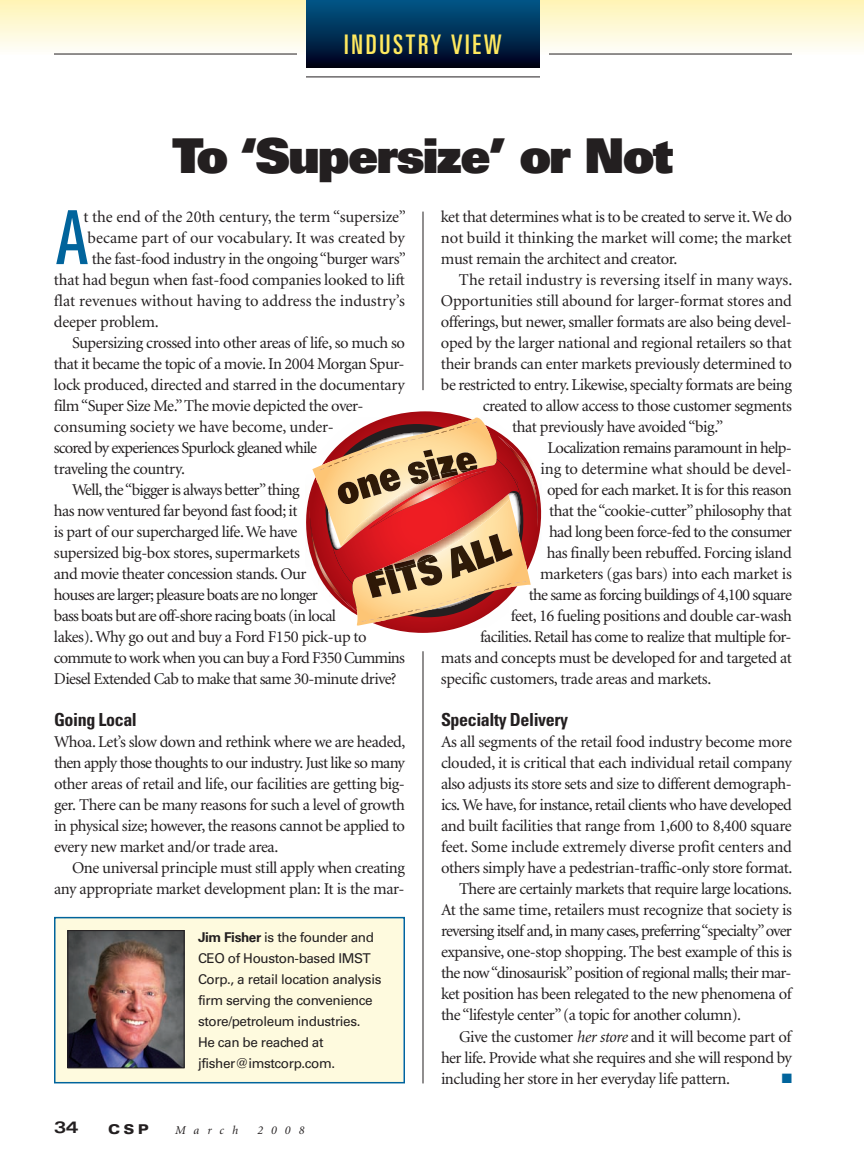
<style>
.page{position:relative;width:864px;height:1175px;background:#fff}
.page>*{position:absolute;margin:0;border:0;box-sizing:border-box;transform-origin:0 0}
.t1{font:ultra-condensed 74.7px "Univers";color:#01649c}
.t2{font:900 48px "Univers";letter-spacing:-.035em;color:#231f20}
.t3{font:ultra-condensed 27px "Univers";letter-spacing:.105em;color:#ffe95f}
.t4{font:700 condensed 18px "Univers";letter-spacing:-.025em;color:#231f20}
.t5{font:16.5px/21px "Minion";letter-spacing:-.03em;color:#231f20;text-align:justify}
.t6{font:16.5px "Minion";letter-spacing:-.05em;color:#231f20}
.t7{font:16.5px "Minion";color:#231f20}
.t8{font:16.5px "Minion";letter-spacing:-.01em;color:#231f20}
.t9{font:16.5px "Minion";letter-spacing:-.005em;color:#231f20}
.t10{font:16.5px "Minion";letter-spacing:.005em;color:#231f20}
.t11{font:16.5px "Minion";letter-spacing:-.055em;color:#231f20}
.t12{font:700 expanded 16.5px "Univers";color:#231f20}
.t13{font:13.5px/21px "Univers";letter-spacing:-.03em;color:#231f20}
.t14{font:900 expanded 13.5px "Univers";color:#231f20}
.t15{font:13.5px "Zapf Dingbats";color:#01649c}
.t16{font:italic 12px "Minion";letter-spacing:.68em;color:#231f20}
.s1{font-weight:700}
.s2{font-style:italic}
</style>
<div class="page">
<div style="left:0;top:0;width:864px;height:54px;background:linear-gradient(to bottom,#fef4b4,#fefef9)"></div>
<hr style="left:306px;top:76px;width:234px;height:1px;background:#231f20">
<div style="left:306px;top:0;width:234px;height:68px;background:linear-gradient(to bottom,#01598b,#00021b)"></div>
<hr style="left:54px;top:54px;width:243px;height:1px;background:#231f20">
<hr style="left:549px;top:54px;width:243px;height:1px;background:#231f20">
<hr style="left:423px;top:212px;width:1px;height:178px;background:#231f20">
<hr style="left:423px;top:651px;width:1px;height:432px;background:#231f20">
<div style="left:56px;top:918px;width:348px;height:164px;background:#fefade"></div>
<div style="left:54px;top:916px;width:351px;height:167px;border:2px solid #01649c"></div>
<img style="left:70px;top:932px;width:112px;height:134px">
<div style="left:68px;top:930px;width:116px;height:138px;border:1px solid #231f20"></div>
<svg style="left:306px;top:411px;width:235px;height:222px"></svg>
<img style="left:531px;top:436px;width:7px;height:92px">
<img style="left:309px;top:509px;width:11px;height:103px">
<svg style="left:320px;top:421px;width:211px;height:205px"></svg>
<h3 class="t3" style="left:344px;top:34px;width:159px">INDUSTRY VIEW</h3>
<h2 class="t2" style="left:173px;top:138px;width:502px">To ‘Supersize’ or Not</h2>
<h1 class="t1" style="left:55px;top:210px;width:35px">A</h1>
<p class="t9" style="left:83px;top:210px;width:324px">t the end of the 20th century, the term “supersize”</p>
<p class="t7" style="left:88px;top:231px;width:319px">became part of our vocabulary. It was created by</p>
<p class="t5" style="left:92px;top:250px;width:316px">the fast-food industry in the ongoing“burger wars”</p>
<p class="t5" style="left:54px;top:271px;width:353px">that had begun when fast-food companies looked to lift</p>
<p class="t7" style="left:54px;top:294px;width:353px">flat revenues without having to address the industry’s</p>
<p class="t5" style="left:54px;top:313px;width:106px">deeper problem.</p>
<p class="t5" style="left:72px;top:334px;width:334px">Supersizing crossed into other areas of life, so much so</p>
<p class="t5" style="left:54px;top:355px;width:352px">that it became the topic of a movie. In 2004 Morgan Spur-</p>
<p class="t5" style="left:54px;top:376px;width:352px">lock produced, directed and starred in the documentary</p>
<p class="t5" style="left:54px;top:397px;width:311px">film“Super Size Me.”The movie depicted the over-</p>
<p class="t9" style="left:54px;top:420px;width:281px">consuming society we have become, under-</p>
<p class="t6" style="left:54px;top:441px;width:265px">scored by experiences Spurlock gleaned while</p>
<p class="t5" style="left:54px;top:460px;width:133px">traveling the country.</p>
<p class="t5" style="left:72px;top:481px;width:229px">Well,the“bigger is always better”thing</p>
<p class="t5" style="left:54px;top:502px;width:245px">has now ventured far beyond fast food; it</p>
<p class="t5" style="left:54px;top:523px;width:245px">is part of our supercharged life. We have</p>
<p class="t5" style="left:54px;top:544px;width:247px">supersized big-box stores, supermarkets</p>
<p class="t5" style="left:54px;top:565px;width:254px">and movie theater concession stands. Our</p>
<p class="t6" style="left:54px;top:588px;width:265px">houses are larger; pleasure boats are no longer</p>
<p class="t6" style="left:54px;top:609px;width:283px">bass boats but are off-shore racing boats (in local</p>
<p class="t5" style="left:54px;top:628px;width:314px">lakes). Why go out and buy a Ford F150 pick-up to</p>
<p class="t11" style="left:54px;top:651px;width:353px">commute to work when you can buy a Ford F350 Cummins</p>
<p class="t5" style="left:54px;top:670px;width:344px">Diesel Extended Cab to make that same 30-minute drive?</p>
<p class="t4" style="left:54px;top:713px;width:84px">Going Local</p>
<p class="t5" style="left:54px;top:733px;width:353px">Whoa. Let’s slow down and rethink where we are headed, then apply those thoughts to our industry. Just like so many other areas of retail and life, our facilities are getting big&shy;ger. There can be many reasons for such a level of growth in physical size; however, the reasons cannot be applied to every new market and/or trade area.</p>
<p class="t5" style="left:54px;top:859px;width:353px;text-align:right">One universal principle must still apply when creating any appropriate market development plan: It is the mar-</p>
<p class="t13" style="left:198px;top:927px;width:185px"><span class="s1">Jim Fisher</span> is the founder and<br>CEO of Houston-based IMST<br>Corp., a retail location analysis firm serving the convenience store/petroleum industries.<br>He can be reached at jfisher@imstcorp.com.</p>
<p class="t12" style="left:54px;top:1120px;width:26px">34</p>
<p class="t14" style="left:108px;top:1123px;width:42px">CSP</p>
<p class="t16" style="left:175px;top:1125px;width:65px">March</p>
<p class="t16" style="left:257px;top:1125px;width:49px">2008</p>
<p class="t5" style="left:441px;top:208px;width:353px">ket that determines what is to be created to serve it. We do not build it thinking the market will come; the market must remain the architect and creator.</p>
<p class="t10" style="left:459px;top:273px;width:335px">The retail industry is reversing itself in many ways.</p>
<p class="t5" style="left:441px;top:292px;width:353px">Opportunities still abound for larger-format stores and</p>
<p class="t5" style="left:441px;top:313px;width:352px">offerings, but newer, smaller formats are also being devel-</p>
<p class="t5" style="left:441px;top:334px;width:352px">oped by the larger national and regional retailers so that</p>
<p class="t5" style="left:441px;top:355px;width:352px">their brands can enter markets previously determined to</p>
<p class="t5" style="left:441px;top:376px;width:352px">be restricted to entry. Likewise, specialty formats are being</p>
<p class="t5" style="left:483px;top:397px;width:311px">created to allow access to those customer segments</p>
<p class="t5" style="left:512px;top:418px;width:212px">that previously have avoided“big.”</p>
<p class="t5" style="left:548px;top:439px;width:246px">Localization remains paramount in help-</p>
<p class="t8" style="left:541px;top:462px;width:253px">ing to determine what should be devel-</p>
<p class="t5" style="left:547px;top:481px;width:246px">oped for each market. It is for this reason</p>
<p class="t5" style="left:549px;top:502px;width:244px">that the“cookie-cutter”philosophy that</p>
<p class="t5" style="left:549px;top:523px;width:244px">had long been force-fed to the consumer</p>
<p class="t5" style="left:547px;top:544px;width:247px">has finally been rebuffed. Forcing island</p>
<p class="t5" style="left:540px;top:565px;width:253px">marketers (gas bars) into each market is</p>
<p class="t5" style="left:529px;top:586px;width:265px">the same as forcing buildings of 4,100 square</p>
<p class="t5" style="left:511px;top:607px;width:283px">feet, 16 fueling positions and double car-wash</p>
<p class="t5" style="left:480px;top:628px;width:313px">facilities. Retail has come to realize that multiple for-</p>
<p class="t5" style="left:441px;top:649px;width:353px">mats and concepts must be developed for and targeted at</p>
<p class="t5" style="left:441px;top:670px;width:272px">specific customers, trade areas and markets.</p>
<p class="t4" style="left:441px;top:713px;width:129px">Specialty Delivery</p>
<p class="t5" style="left:441px;top:733px;width:353px">As all segments of the retail food industry become more</p>
<p class="t5" style="left:441px;top:754px;width:352px">clouded, it is critical that each individual retail company</p>
<p class="t5" style="left:441px;top:775px;width:352px">also adjusts its store sets and size to different demograph-</p>
<p class="t5" style="left:441px;top:796px;width:352px">ics. We have, for instance, retail clients who have developed</p>
<p class="t5" style="left:441px;top:817px;width:352px">and built facilities that range from 1,600 to 8,400 square</p>
<p class="t8" style="left:441px;top:840px;width:353px">feet. Some include extremely diverse profit centers and</p>
<p class="t5" style="left:441px;top:859px;width:353px">others simply have a pedestrian-traffic-only store format.</p>
<p class="t5" style="left:459px;top:880px;width:335px">There are certainly markets that require large locations.</p>
<p class="t5" style="left:441px;top:901px;width:352px">At the same time, retailers must recognize that society is</p>
<p class="t6" style="left:441px;top:924px;width:352px">reversing itself and,in many cases,preferring“specialty”over</p>
<p class="t5" style="left:441px;top:943px;width:353px">expansive, one-stop shopping. The best example of this is</p>
<p class="t5" style="left:441px;top:964px;width:352px">the now“dinosaurisk”position of regional malls; their mar-</p>
<p class="t5" style="left:441px;top:985px;width:352px">ket position has been relegated to the new phenomena of</p>
<p class="t5" style="left:441px;top:1006px;width:302px">the“lifestyle center”(a topic for another column).</p>
<p class="t5" style="left:459px;top:1027px;width:334px">Give the customer <span class="s2">her store</span> and it will become part of</p>
<p class="t5" style="left:441px;top:1048px;width:352px">her life. Provide what she requires and she will respond by</p>
<p class="t5" style="left:441px;top:1069px;width:291px">including her store in her everyday life pattern.</p>
<p class="t15" style="left:782px;top:1070px;width:12px">■</p>
</div>
